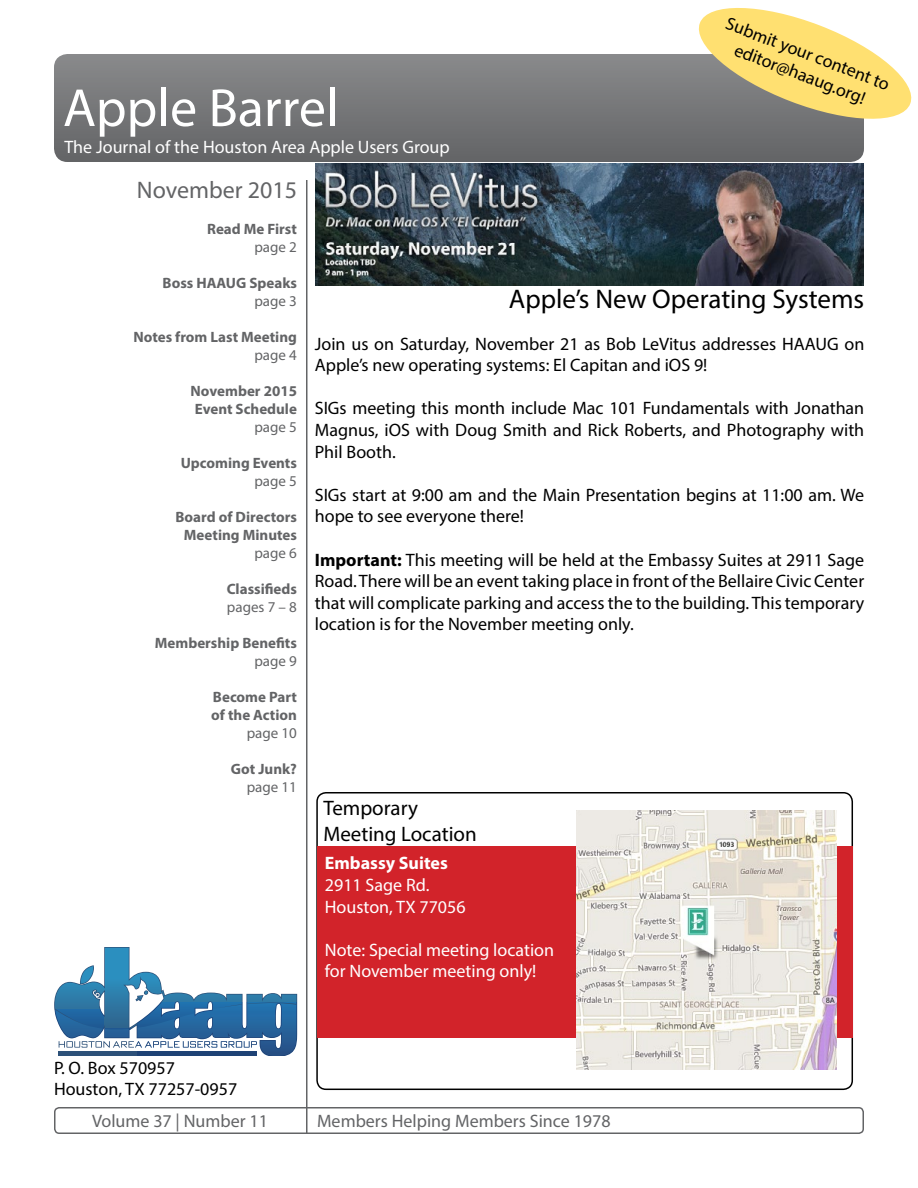
<style>
.page{position:relative;width:918px;height:1188px;background:#fff}
.page>*{position:absolute;margin:0;border:0;box-sizing:border-box;transform-origin:0 0}
.t1{font:54px "Myriad Pro";color:#fff}
.t2{font:27px "Myriad Pro";color:#000}
.t3{font:24px "Myriad Pro";color:#636466}
.t4{font:21px/25.2px "Myriad Pro";color:#000}
.t5{font:18px/21.6px "Myriad Pro";color:#000}
.t6{font:18px/21.6px "Myriad Pro";color:#fff}
.t7{font:18px "Myriad Pro";color:#636466}
.t8{font:700 18px "Myriad Pro";color:#fff}
.t9{font:700 15px/18px "Myriad Pro";color:#636466}
.t10{font:15px "Myriad Pro";color:#636466}
.s1{font-weight:700}
</style>
<div class="page">
<div style="left:316px;top:792px;width:537px;height:298px;border:2px solid #000;border-radius:9px"></div>
<div style="left:317px;top:846px;width:535px;height:192px;background:#d2232a"></div>
<div style="left:54px;top:54px;width:810px;height:108px;background:linear-gradient(to bottom,#898a8c,#636466);border-radius:14px"></div>
<hr style="left:306px;top:180px;width:2px;height:954px;background:#636466">
<div style="left:54px;top:1107px;width:810px;height:27px;border:2px solid #636466;border-radius:4px"></div>
<svg style="left:54px;top:948px;width:243px;height:108px"></svg>
<img style="left:577px;top:810px;width:260px;height:260px">
<img style="left:316px;top:163px;width:548px;height:122px">
<svg style="left:692px;top:8px;width:220px;height:117px"></svg>
<p class="t5" style="left:731px;top:12px;width:175px;text-align:center;rotate:21deg">Submit your content to editor@haaug.org!</p>
<h1 class="t1" style="left:63px;top:75px;width:277px">Apple Barrel</h1>
<p class="t6" style="left:64px;top:136px;width:387px">The Journal of the Houston Area Apple Users Group</p>
<h3 class="t3" style="left:137px;top:175px;width:162px">November 2015</h3>
<p class="t9" style="left:207px;top:219px;width:91px">Read Me First</p>
<p class="t10" style="left:254px;top:238px;width:44px">page 2</p>
<p class="t9" style="left:163px;top:273px;width:136px">Boss HAAUG Speaks</p>
<p class="t10" style="left:254px;top:292px;width:44px">page 3</p>
<p class="t9" style="left:133px;top:327px;width:165px">Notes from Last Meeting</p>
<p class="t10" style="left:254px;top:346px;width:44px">page 4</p>
<p class="t9" style="left:191px;top:381px;width:108px">November 2015<br>Event Schedule</p>
<p class="t10" style="left:254px;top:418px;width:44px">page 5</p>
<p class="t9" style="left:181px;top:453px;width:118px">Upcoming Events</p>
<p class="t10" style="left:254px;top:472px;width:44px">page 5</p>
<p class="t9" style="left:176px;top:507px;width:123px;text-align:center">Board of Directors<br>Meeting Minutes</p>
<p class="t10" style="left:254px;top:544px;width:44px">page 6</p>
<p class="t9" style="left:227px;top:579px;width:72px">Classifieds</p>
<p class="t10" style="left:227px;top:598px;width:72px">pages 7 – 8</p>
<p class="t9" style="left:155px;top:633px;width:144px">Membership Benefits</p>
<p class="t10" style="left:254px;top:652px;width:44px">page 9</p>
<p class="t9" style="left:211px;top:687px;width:87px">Become Part of the Action</p>
<p class="t10" style="left:247px;top:724px;width:52px">page 10</p>
<p class="t9" style="left:231px;top:759px;width:68px">Got Junk?</p>
<p class="t10" style="left:247px;top:778px;width:52px">page 11</p>
<h2 class="t2" style="left:509px;top:282px;width:357px">Apple’s New Operating Systems</h2>
<p class="t5" style="left:315px;top:332px;width:551px">Join us on Saturday, November 21 as Bob LeVitus addresses HAAUG on<br>Apple’s new operating systems: El Capitan and iOS 9!</p>
<p class="t5" style="left:315px;top:397px;width:551px;text-align:justify">SIGs meeting this month include Mac 101 Fundamentals with Jonathan Magnus, iOS with Doug Smith and Rick Roberts, and Photography with Phil Booth.</p>
<p class="t5" style="left:315px;top:484px;width:551px">SIGs start at 9:00 am and the Main Presentation begins at 11:00 am. We hope to see everyone there!</p>
<p class="t5" style="left:315px;top:548px;width:551px;text-align:justify"><span class="s1">Important:</span> This meeting will be held at the Embassy Suites at 2911 Sage Road. There will be an event taking place in front of the Bellaire Civic Center that will complicate parking and access the to the building. This temporary location is for the November meeting only.</p>
<p class="t4" style="left:323px;top:795px;width:155px">Temporary<br>Meeting Location</p>
<p class="t8" style="left:325px;top:852px;width:125px">Embassy Suites</p>
<p class="t6" style="left:325px;top:874px;width:142px">2911 Sage Rd.<br>Houston, TX 77056</p>
<p class="t6" style="left:325px;top:939px;width:231px">Note: Special meeting location for November meeting only!</p>
<p class="t5" style="left:54px;top:1057px;width:185px">P. O. Box 570957<br>Houston, TX 77257-0957</p>
<p class="t7" style="left:92px;top:1110px;width:177px">Volume 37 | Number 11</p>
<p class="t7" style="left:317px;top:1110px;width:295px">Members Helping Members Since 1978</p>
</div>
